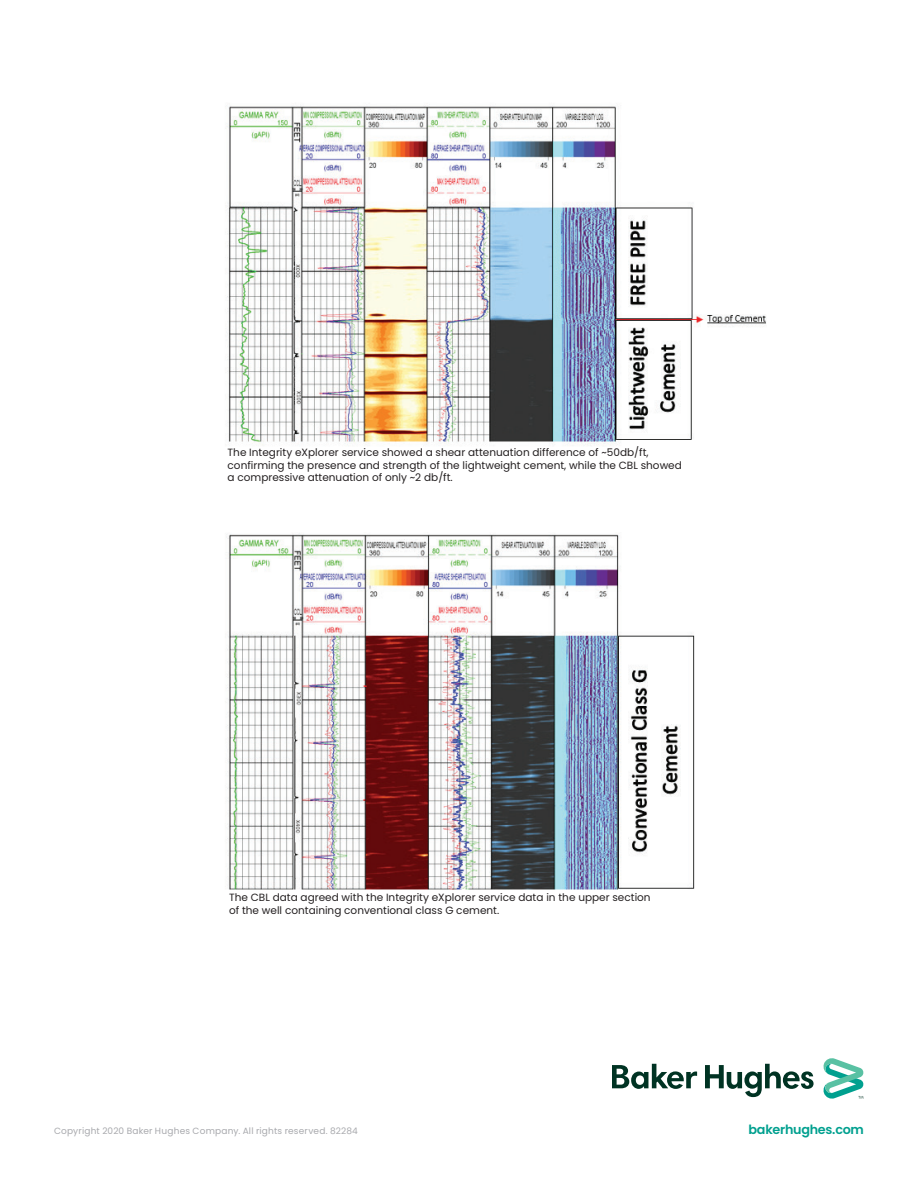
<style>
.page{position:relative;width:918px;height:1188px;background:#fff}
.page>*{position:absolute;margin:0;border:0;box-sizing:border-box;transform-origin:0 0}
.t1{font:600 12.75px "Poppins";letter-spacing:-.02em;color:#00a08f}
._7pt-caption-OFS{font:10.5px/12.8px "Poppins";color:#231f20}
.t2{font:9px "Poppins";letter-spacing:.02em;color:#a8a9ad}
</style>
<div class="page">
<img style="left:226px;top:106px;width:540px;height:784px">
<svg style="left:612px;top:1058px;width:252px;height:41px"></svg>
<p class="_7pt-caption-OFS" style="left:228px;top:446px;width:456px">The Integrity eXplorer service showed a shear attenuation difference of ~50db/ft, confirming the presence and strength of the lightweight cement, while the CBL showed a compressive attenuation of only ~2 db/ft.</p>
<p class="_7pt-caption-OFS" style="left:229px;top:891px;width:423px">The CBL data agreed with the Integrity eXplorer service data in the upper section of the well containing conventional class G cement.</p>
<p class="t2" style="left:54px;top:1126px;width:305px">Copyright 2020 Baker Hughes Company. All rights reserved. 82284</p>
<p class="t1" style="left:749px;top:1122px;width:117px">bakerhughes.com</p>
</div>
